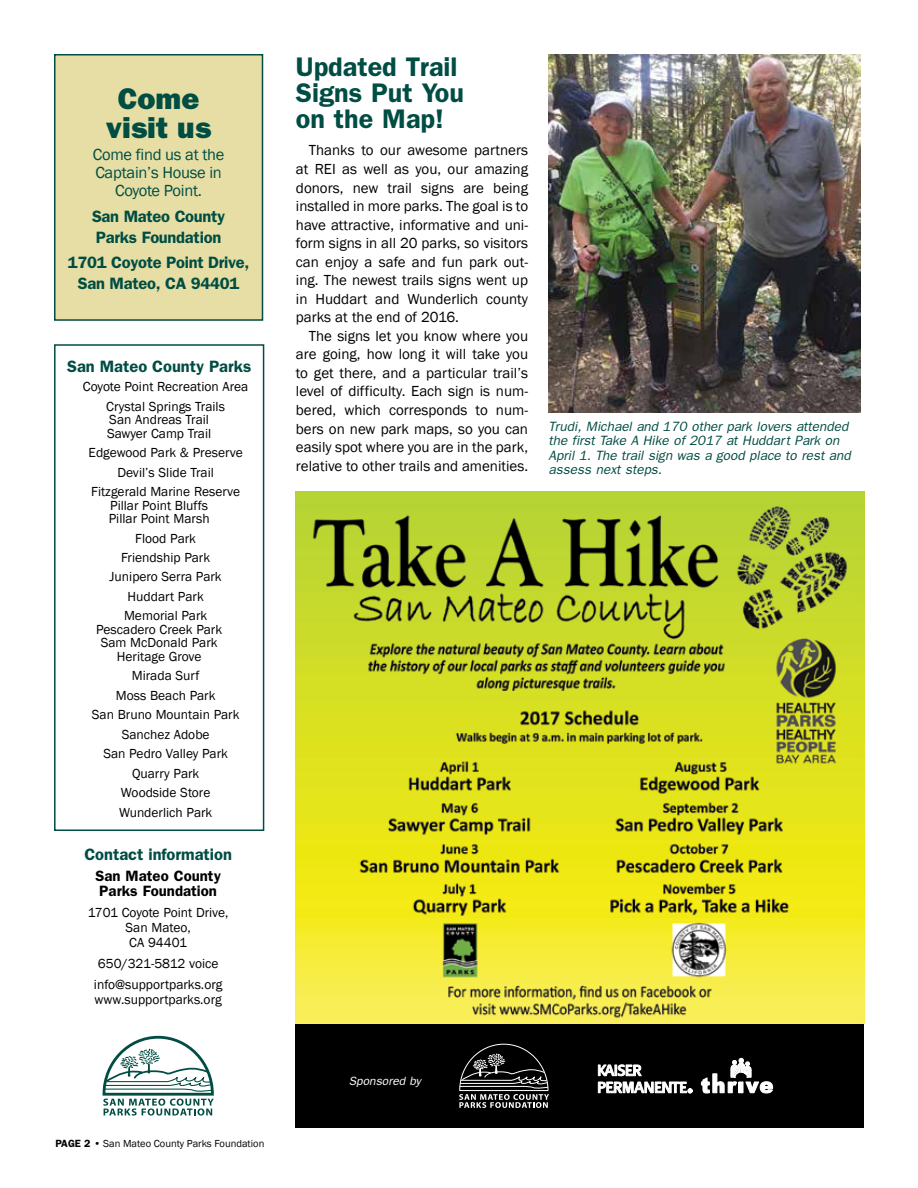
<style>
.page{position:relative;width:918px;height:1188px;background:#fff}
.page>*{position:absolute;margin:0;border:0;box-sizing:border-box;transform-origin:0 0}
.t1{font:800 30px/28.5px "Franklin Gothic";color:#004d43;text-align:center}
.t2{font:600 27px/26.1px "Franklin Gothic";color:#004d43}
.t3{font:600 16.5px/21px "Franklin Gothic";letter-spacing:-.015em;color:#004d43}
.t4{font:16.5px/18px "Franklin Gothic";letter-spacing:-.015em;color:#004d43;text-align:center}
.t5{font:15px/18.6px "Franklin Gothic";color:#000;text-align:justify}
.t6{font:600 15px/15px "Franklin Gothic";color:#000}
.t7{font:13.5px/19.5px "Franklin Gothic";color:#000;text-align:center}
.t8{font:italic 13.5px/14.2px "Franklin Gothic";color:#004d43}
.t9{font:italic 12px "Franklin Gothic";color:#fff}
.t10{font:10.5px "Franklin Gothic";color:#000}
.s1{font-weight:600}
</style>
<div class="page">
<div style="left:54px;top:344px;width:210px;height:487px;border:2px solid #004d43"></div>
<img style="left:549px;top:54px;width:311px;height:359px">
<div style="left:55px;top:55px;width:207px;height:265px;background:#e6dea4"></div>
<div style="left:54px;top:54px;width:209px;height:267px;border:2px solid #004d43"></div>
<img style="left:296px;top:491px;width:568px;height:533px">
<div style="left:296px;top:1024px;width:568px;height:104px;background:#000"></div>
<svg style="left:701px;top:1058px;width:72px;height:35px"></svg>
<svg style="left:598px;top:1065px;width:43px;height:11px"></svg>
<svg style="left:598px;top:1082px;width:94px;height:11px"></svg>
<svg style="left:459px;top:1043px;width:90px;height:65px"></svg>
<svg style="left:103px;top:1036px;width:111px;height:80px"></svg>
<h1 class="t1" style="left:106px;top:84px;width:107px">Come visit us</h1>
<p class="t4" style="left:93px;top:146px;width:133px">Come find us at the<br>Captain’s House in<br>Coyote Point.</p>
<p class="t3" style="left:92px;top:205px;width:135px">San Mateo County<br>Parks Foundation</p>
<p class="t3" style="left:68px;top:252px;width:183px;text-align:center">1701 Coyote Point Drive,<br>San Mateo, CA 94401</p>
<p class="t3" style="left:67px;top:355px;width:186px">San Mateo County Parks</p>
<p class="t7" style="left:83px;top:377px;width:167px">Coyote Point Recreation Area<br>Crystal Springs Trails</p>
<p class="t7" style="left:107px;top:413px;width:106px;line-height:13.5px;text-align:left">San Andreas Trail<br>Sawyer Camp Trail</p>
<p class="t7" style="left:89px;top:443px;width:156px">Edgewood Park &amp; Preserve<br>Devil’s Slide Trail<br>Fitzgerald Marine Reserve</p>
<p class="t7" style="left:109px;top:499px;width:102px;line-height:13.5px;text-align:left">Pillar Point Bluffs<br>Pillar Point Marsh</p>
<p class="t7" style="left:110px;top:529px;width:114px">Flood Park<br>Friendship Park<br>Junipero Serra Park<br>Huddart Park<br>Memorial Park</p>
<p class="t7" style="left:96px;top:623px;width:127px;line-height:13.5px">Pescadero Creek Park<br>Sam McDonald Park<br>Heritage Grove</p>
<p class="t7" style="left:92px;top:667px;width:149px">Mirada Surf<br>Moss Beach Park<br>San Bruno Mountain Park<br>Sanchez Adobe<br>San Pedro Valley Park<br>Quarry Park<br>Woodside Store<br>Wunderlich Park</p>
<p class="t3" style="left:84px;top:843px;width:149px">Contact information</p>
<p class="t6" style="left:95px;top:868px;width:127px">San Mateo County<br>Parks Foundation</p>
<p class="t7" style="left:88px;top:905px;width:142px;line-height:15px">1701 Coyote Point Drive,<br>San Mateo,<br>CA 94401</p>
<p class="t7" style="left:94px;top:953px;width:130px;line-height:21px;text-align:left">650/321-5812 voice info@supportparks.org</p>
<p class="t7" style="left:95px;top:990px;width:129px">www.supportparks.org</p>
<p class="t10" style="left:56px;top:1137px;width:210px"><span class="s1">PAGE 2</span> • San Mateo County Parks Foundation</p>
<h2 class="t2" style="left:296px;top:53px;width:170px">Updated Trail<br>Signs Put You on the Map!</h2>
<p class="t5" style="left:296px;top:141px;width:234px;text-indent:13px">Thanks to our awesome partners at REI as well as you, our amazing donors, new trail signs are being installed in more parks. The goal is to have attractive, informative and uni&shy;form signs in all 20 parks, so visitors can enjoy a safe and fun park out&shy;ing. The newest trails signs went up in Huddart and Wunderlich county parks at the end of 2016.</p>
<p class="t5" style="left:296px;top:327px;width:234px;text-indent:13px">The signs let you know where you are going, how long it will take you to get there, and a particular trail’s level of difficulty. Each sign is num&shy;bered, which corresponds to num&shy;bers on new park maps, so you can easily spot where you are in the park, relative to other trails and amenities.</p>
<p class="t8" style="left:549px;top:419px;width:304px">Trudi, Michael and 170 other park lovers attended the first Take A Hike of 2017 at Huddart Park on April 1. The trail sign was a good place to rest and assess next steps.</p>
<p class="t9" style="left:349px;top:1074px;width:74px">Sponsored by</p>
</div>
